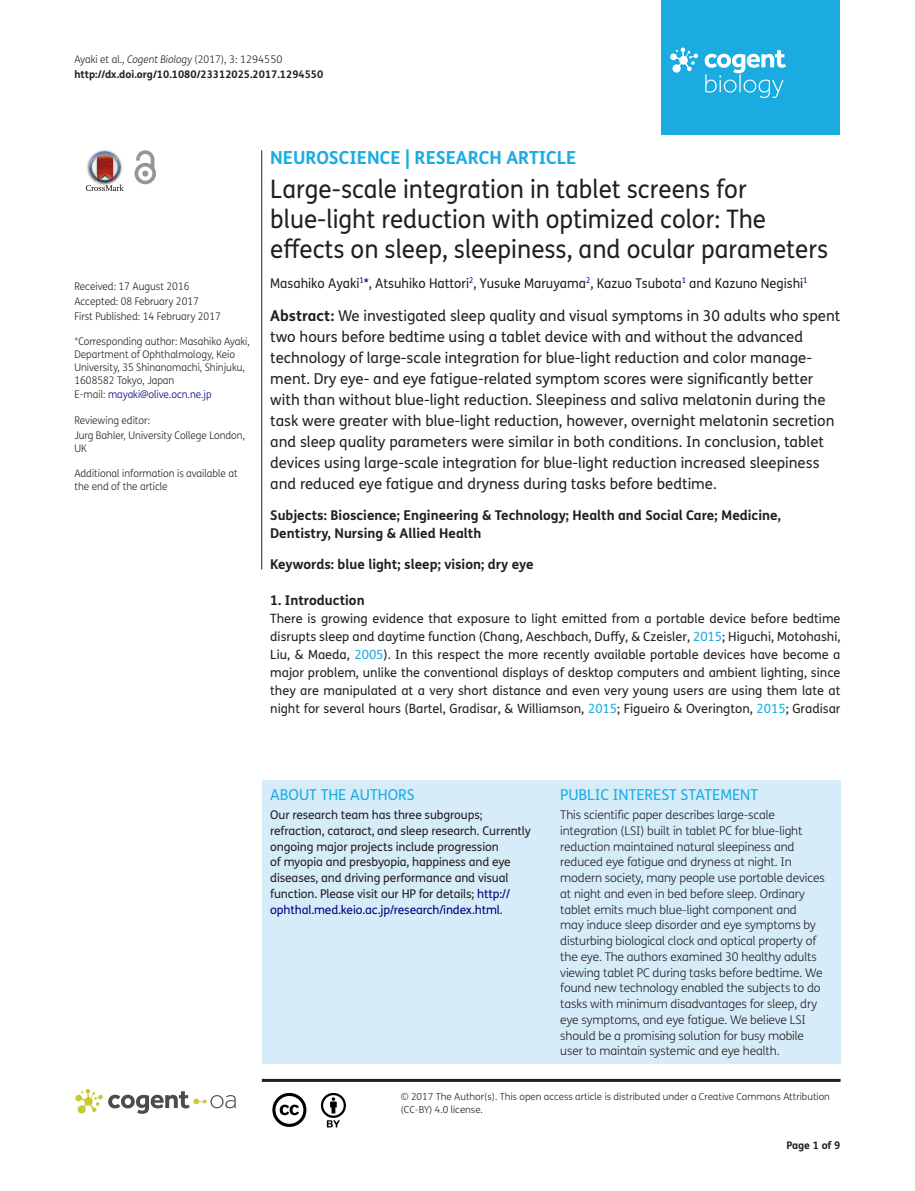
<style>
.page{position:relative;width:915px;height:1191px;background:#fff}
.page>*{position:absolute;margin:0;border:0;box-sizing:border-box;transform-origin:0 0}
.t1{font:25.5px/30px "FS Me Pro";color:#231f20;scale:.95 1}
.t2{font:700 18px "FS Me Pro";color:#1bace1}
.t3{font:15px/21px "FS Me Pro";color:#231f20}
.t4{font:15px "FS Me Pro";color:#1bace1}
.t5{font:700 13.5px/18px "FS Me Pro";color:#231f20}
.t6{font:13.5px "FS Me Pro";color:#231f20;scale:.95 1}
.t7{font:12.75px/18px "FS Me Pro";color:#231f20;text-align:justify}
.t8{font:300 12px/15.8px "FS Me Pro";letter-spacing:-.01em;color:#231f20}
.t9{font:12px/15.8px "FS Me Pro";letter-spacing:-.01em;color:#231f20}
.t10{font:300 10.5px/12.8px "FS Me Pro";color:#231f20;scale:.95 1}
.t11{font:700 10.5px/15px "FS Me Pro";color:#231f20}
.t12{font:300 10.5px "FS Me Pro";color:#000080;scale:.95 1}
.t13{font:300 9.75px/12.8px "FS Me Pro";color:#231f20}
.s1{font-weight:300}
.s2{font-weight:300;font-style:italic}
.s3{color:#231f20}
.s4{color:#000080}
.s5{font-weight:700}
.s6{color:#1bace1}
</style>
<div class="page">
<div style="left:661px;top:0;width:179px;height:134px;background:#1aabe1"></div>
<svg style="left:670px;top:48px;width:28px;height:25px"></svg>
<svg style="left:704px;top:50px;width:81px;height:48px"></svg>
<div style="left:261px;top:780px;width:579px;height:283px;background:#d6ecf9"></div>
<svg style="left:86px;top:151px;width:38px;height:40px"></svg>
<svg style="left:134px;top:150px;width:22px;height:34px"></svg>
<hr style="left:261px;top:150px;width:1px;height:419px;background:#231f20">
<svg style="left:75px;top:1089px;width:161px;height:24px"></svg>
<svg style="left:272px;top:1093px;width:34px;height:34px"></svg>
<svg style="left:321px;top:1093px;width:25px;height:34px"></svg>
<hr style="left:262px;top:1078px;width:578px;height:3px;background:#231f20">
<p class="t11" style="left:74px;top:51px;width:250px"><span class="s1">Ayaki et al.,</span> <span class="s2">Cogent Biology</span> <span class="s1">(2017), 3: 1294550 </span>http://dx.doi.org/10.1080/23312025.2017.1294550</p>
<p class="t10" style="left:74px;top:279px;width:155px;line-height:14.9px">Received: 17 August 2016<br>Accepted: 08 February 2017<br>First Published: 14 February 2017</p>
<p class="t10" style="left:74px;top:335px;width:186px">*Corresponding author: Masahiko Ayaki, Department of Ophthalmology, Keio University, 35 Shinanomachi, Shinjuku, 1608582 Tokyo, Japan</p>
<p class="t12" style="left:74px;top:387px;width:146px"><span class="s3">E-mail:</span> mayaki@olive.ocn.ne.jp</p>
<p class="t10" style="left:74px;top:412px;width:181px;line-height:14.9px">Reviewing editor:<br>Jurg Bahler, University College London,</p>
<p class="t10" style="left:74px;top:441px;width:15px">UK</p>
<p class="t10" style="left:74px;top:467px;width:173px">Additional information is available at the end of the article</p>
<h2 class="t2" style="left:270px;top:143px;width:307px">NEUROSCIENCE | RESEARCH ARTICLE</h2>
<h1 class="t1" style="left:270px;top:174px;width:588px">Large-scale integration in tablet screens for blue-light reduction with optimized color: The effects on sleep, sleepiness, and ocular parameters</h1>
<p class="t6" style="left:270px;top:273px;width:567px">Masahiko Ayaki<sup>1</sup><span class="s4">*</span>, Atsuhiko Hattori<sup>2</sup>, Yusuke Maruyama<sup>2</sup>, Kazuo Tsubota<sup>1</sup> and Kazuno Negishi<sup>1</sup></p>
<p class="t3" style="left:270px;top:305px;width:571px"><span class="s5">Abstract:</span> We investigated sleep quality and visual symptoms in 30 adults who spent two hours before bedtime using a tablet device with and without the advanced technology of large-scale integration for blue-light reduction and color manage&shy;ment. Dry eye- and eye fatigue-related symptom scores were significantly better with than without blue-light reduction. Sleepiness and saliva melatonin during the task were greater with blue-light reduction, however, overnight melatonin secretion and sleep quality parameters were similar in both conditions. In conclusion, tablet devices using large-scale integration for blue-light reduction increased sleepiness and reduced eye fatigue and dryness during tasks before bedtime.</p>
<p class="t5" style="left:270px;top:506px;width:512px">Subjects: Bioscience; Engineering &amp; Technology; Health and Social Care; Medicine,<br>Dentistry, Nursing &amp; Allied Health</p>
<p class="t5" style="left:270px;top:554px;width:265px">Keywords: blue light; sleep; vision; dry eye</p>
<p class="t5" style="left:270px;top:590px;width:96px">1. Introduction</p>
<p class="t7" style="left:270px;top:609px;width:571px">There is growing evidence that exposure to light emitted from a portable device before bedtime disrupts sleep and daytime function (Chang, Aeschbach, Duffy, &amp; Czeisler, <span class="s6">2015</span>; Higuchi, Motohashi, Liu, &amp; Maeda, <span class="s6">2005</span>). In this respect the more recently available portable devices have become a major problem, unlike the conventional displays of desktop computers and ambient lighting, since they are manipulated at a very short distance and even very young users are using them late at night for several hours (Bartel, Gradisar, &amp; Williamson, <span class="s6">2015</span>; Figueiro &amp; Overington, <span class="s6">2015</span>; Gradisar</p>
<p class="t4" style="left:270px;top:784px;width:146px">ABOUT THE AUTHORS</p>
<p class="t9" style="left:270px;top:806px;width:262px">Our research team has three subgroups; refraction, cataract, and sleep research. Currently ongoing major projects include progression<br>of myopia and presbyopia, happiness and eye diseases, and driving performance and visual function. Please visit our HP for details; <span class="s4">http:// ophthal.med.keio.ac.jp/research/index.html</span>.</p>
<p class="t4" style="left:560px;top:784px;width:199px">PUBLIC INTEREST STATEMENT</p>
<p class="t8" style="left:560px;top:806px;width:266px">This scientific paper describes large-scale integration (LSI) built in tablet PC for blue-light reduction maintained natural sleepiness and reduced eye fatigue and dryness at night. In modern society, many people use portable devices at night and even in bed before sleep. Ordinary tablet emits much blue-light component and<br>may induce sleep disorder and eye symptoms by disturbing biological clock and optical property of the eye. The authors examined 30 healthy adults viewing tablet PC during tasks before bedtime. We found new technology enabled the subjects to do tasks with minimum disadvantages for sleep, dry eye symptoms, and eye fatigue. We believe LSI should be a promising solution for busy mobile user to maintain systemic and eye health.</p>
<p class="t13" style="left:400px;top:1090px;width:430px">© 2017 The Author(s). This open access article is distributed under a Creative Commons Attribution (CC-BY) 4.0 license.</p>
<p class="t11" style="left:786px;top:1137px;width:56px">Page 1 of 9</p>
</div>
